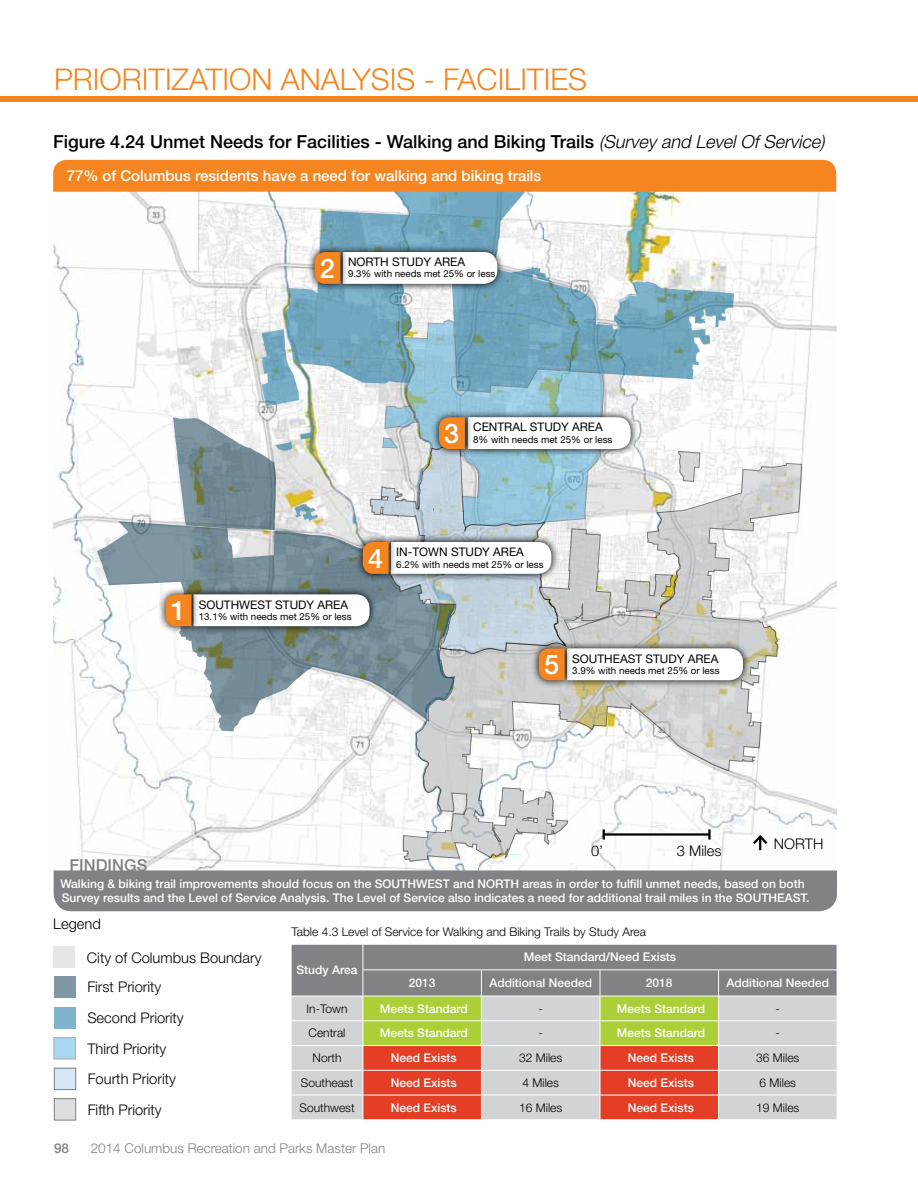
<style>
.page{position:relative;width:918px;height:1188px;background:#fff}
.page>*{position:absolute;margin:0;border:0;box-sizing:border-box;transform-origin:0 0}
.t1{font:300 30px "Helvetica Neue LT Std";color:#f48520}
.t2{font:500 27px "Helvetica Neue LT Std";color:#fff}
.t3{font:500 18px "Helvetica Neue LT Std";color:#000}
.t4{font:500 16.5px "Helvetica Neue LT Std";color:#808285}
.t5{font:500 15px "Helvetica Neue LT Std";color:#fff}
.t6{font:300 14.7px/30.6px "Helvetica Neue LT Std";color:#000}
.t7{font:300 13.5px "Helvetica Neue LT Std";color:#808285}
.t8{font:500 13.5px "Helvetica Neue LT Std";color:#808285}
.t9{font:500 12px/14.4px "Helvetica Neue LT Std";color:#fff}
.t10{font:300 12px "Helvetica Neue LT Std";color:#000}
.t11{font:11.85px "Helvetica Neue LT Std";color:#000}
.t12{font:9.75px "Helvetica Neue LT Std";color:#000}
.s1{font-weight:300;font-style:italic}
</style>
<div class="page">
<div style="left:0;top:96px;width:918px;height:6px;background:#f48520"></div>
<img style="left:54px;top:192px;width:782px;height:678px">
<svg style="left:403px;top:451px;width:399px;height:411px"></svg>
<svg style="left:262px;top:192px;width:472px;height:225px"></svg>
<svg style="left:382px;top:319px;width:222px;height:98px;background:#85b3c5"></svg>
<svg style="left:97px;top:417px;width:357px;height:314px"></svg>
<svg style="left:335px;top:244px;width:170px;height:48px;background:#7497a6"></svg>
<svg style="left:460px;top:409px;width:178px;height:8px"></svg>
<svg style="left:572px;top:641px;width:179px;height:47px;background:#adaba0"></svg>
<svg style="left:158px;top:587px;width:8px;height:47px"></svg>
<svg style="left:307px;top:245px;width:41px;height:47px"></svg>
<svg style="left:315px;top:252px;width:182px;height:32px"></svg>
<svg style="left:432px;top:410px;width:41px;height:7px"></svg>
<svg style="left:531px;top:680px;width:41px;height:8px"></svg>
<svg style="left:166px;top:417px;width:577px;height:263px"></svg>
<hr style="left:604px;top:833px;width:105px;height:3px;background:#000">
<svg style="left:603px;top:829px;width:2px;height:11px"></svg>
<svg style="left:708px;top:829px;width:3px;height:11px"></svg>
<svg style="left:751px;top:833px;width:19px;height:17px"></svg>
<div style="left:54px;top:977px;width:21px;height:21px;background:#8098a4"></div>
<div style="left:54px;top:1007px;width:21px;height:22px;background:#80b4ce"></div>
<div style="left:54px;top:1037px;width:22px;height:22px;background:#a7d8f0"></div>
<svg style="left:291px;top:944px;width:546px;height:175px;background:#bba38e"></svg>
<div style="left:54px;top:947px;width:21px;height:21px;background:#e6e6e6"></div>
<div style="left:54px;top:1068px;width:22px;height:22px;background:#d6e6f4"></div>
<div style="left:54px;top:1099px;width:22px;height:21px;background:#dddedf"></div>
<div style="left:54px;top:870px;width:783px;height:41px;background:#808285"></div>
<div style="left:53px;top:160px;width:783px;height:32px;background:#f48520"></div>
<h1 class="t1" style="left:54px;top:61px;width:535px">PRIORITIZATION ANALYSIS - FACILITIES</h1>
<h3 class="t3" style="left:53px;top:131px;width:773px">Figure 4.24 Unmet Needs for Facilities - Walking and Biking Trails <span class="s1">(Survey and LevelOfService)</span></h3>
<p class="t5" style="left:67px;top:167px;width:476px">77% of Columbus residents have a need for walking and biking trails</p>
<h2 class="t2" style="left:320px;top:252px;width:17px">2</h2>
<p class="t11" style="left:348px;top:254px;width:118px">NORTH STUDY AREA</p>
<p class="t12" style="left:348px;top:268px;width:149px">9.3% with needs met 25% or less</p>
<h2 class="t2" style="left:444px;top:417px;width:17px">3</h2>
<p class="t11" style="left:473px;top:420px;width:131px">CENTRAL STUDY AREA</p>
<p class="t12" style="left:473px;top:434px;width:141px">8% with needs met 25% or less</p>
<h2 class="t2" style="left:171px;top:594px;width:17px">1</h2>
<p class="t11" style="left:199px;top:597px;width:151px">SOUTHWEST STUDY AREA</p>
<p class="t12" style="left:199px;top:611px;width:154px">13.1% with needs met 25% or less</p>
<h2 class="t2" style="left:368px;top:542px;width:17px">4</h2>
<p class="t11" style="left:396px;top:545px;width:129px">IN-TOWN STUDY AREA</p>
<p class="t12" style="left:396px;top:559px;width:149px">6.2% with needs met 25% or less</p>
<h2 class="t2" style="left:544px;top:648px;width:17px">5</h2>
<p class="t11" style="left:572px;top:651px;width:148px">SOUTHEAST STUDY AREA</p>
<p class="t12" style="left:572px;top:665px;width:149px">3.9% with needs met 25% or less</p>
<h3 class="t4" style="left:69px;top:855px;width:79px">FINDINGS</h3>
<p class="t6" style="left:591px;top:835px;width:14px">0’</p>
<p class="t6" style="left:677px;top:835px;width:46px">3 Miles</p>
<p class="t6" style="left:774px;top:828px;width:51px">NORTH</p>
<p class="t9" style="left:60px;top:876px;width:751px">Walking &amp; biking trail improvements should focus on the SOUTHWEST and NORTH areas in order to fulfill unmet needs, based on both<br>Survey results and the Level of Service Analysis. The Level of Service also indicates a need for additional trail miles in the SOUTHEAST.</p>
<p class="t6" style="left:53px;top:908px;width:49px">Legend</p>
<p class="t6" style="left:87px;top:942px;width:176px">City of Columbus Boundary</p>
<p class="t6" style="left:87px;top:972px;width:98px">First Priority<br>Second Priority</p>
<p class="t6" style="left:87px;top:1033px;width:80px">Third Priority</p>
<p class="t6" style="left:88px;top:1063px;width:90px">Fourth Priority</p>
<p class="t6" style="left:88px;top:1094px;width:76px">Fifth Priority</p>
<p class="t10" style="left:291px;top:925px;width:356px">Table 4.3 Level of Service for Walking and Biking Trails by Study Area</p>
<p class="t9" style="left:297px;top:963px;width:62px">Study Area</p>
<p class="t9" style="left:524px;top:950px;width:154px">Meet Standard/Need Exists</p>
<p class="t9" style="left:409px;top:976px;width:28px">2013</p>
<p class="t9" style="left:489px;top:976px;width:104px">Additional Needed</p>
<p class="t9" style="left:646px;top:976px;width:28px">2018</p>
<p class="t9" style="left:726px;top:976px;width:104px">Additional Needed</p>
<p class="t10" style="left:307px;top:1001px;width:42px">In-Town</p>
<p class="t9" style="left:380px;top:1001px;width:90px">Meets Standard</p>
<p class="t10" style="left:539px;top:1001px;width:6px">-</p>
<p class="t9" style="left:617px;top:1001px;width:90px">Meets Standard</p>
<p class="t10" style="left:776px;top:1001px;width:6px">-</p>
<p class="t10" style="left:309px;top:1026px;width:38px">Central</p>
<p class="t9" style="left:380px;top:1026px;width:90px">Meets Standard</p>
<p class="t10" style="left:539px;top:1026px;width:6px">-</p>
<p class="t9" style="left:617px;top:1026px;width:90px">Meets Standard</p>
<p class="t10" style="left:776px;top:1026px;width:6px">-</p>
<p class="t10" style="left:313px;top:1051px;width:30px">North</p>
<p class="t9" style="left:391px;top:1051px;width:68px">Need Exists</p>
<p class="t10" style="left:519px;top:1051px;width:45px">32 Miles</p>
<p class="t9" style="left:628px;top:1051px;width:68px">Need Exists</p>
<p class="t10" style="left:756px;top:1051px;width:45px">36 Miles</p>
<p class="t10" style="left:301px;top:1075px;width:54px">Southeast</p>
<p class="t9" style="left:391px;top:1075px;width:68px">Need Exists</p>
<p class="t10" style="left:523px;top:1075px;width:38px">4 Miles</p>
<p class="t9" style="left:628px;top:1075px;width:68px">Need Exists</p>
<p class="t10" style="left:760px;top:1075px;width:38px">6 Miles</p>
<p class="t10" style="left:299px;top:1100px;width:57px">Southwest</p>
<p class="t9" style="left:391px;top:1100px;width:68px">Need Exists</p>
<p class="t10" style="left:519px;top:1100px;width:45px">16 Miles</p>
<p class="t9" style="left:628px;top:1100px;width:68px">Need Exists</p>
<p class="t10" style="left:756px;top:1100px;width:45px">19 Miles</p>
<p class="t8" style="left:54px;top:1140px;width:17px">98</p>
<p class="t7" style="left:91px;top:1140px;width:296px">2014 Columbus Recreation and Parks Master Plan</p>
</div>
